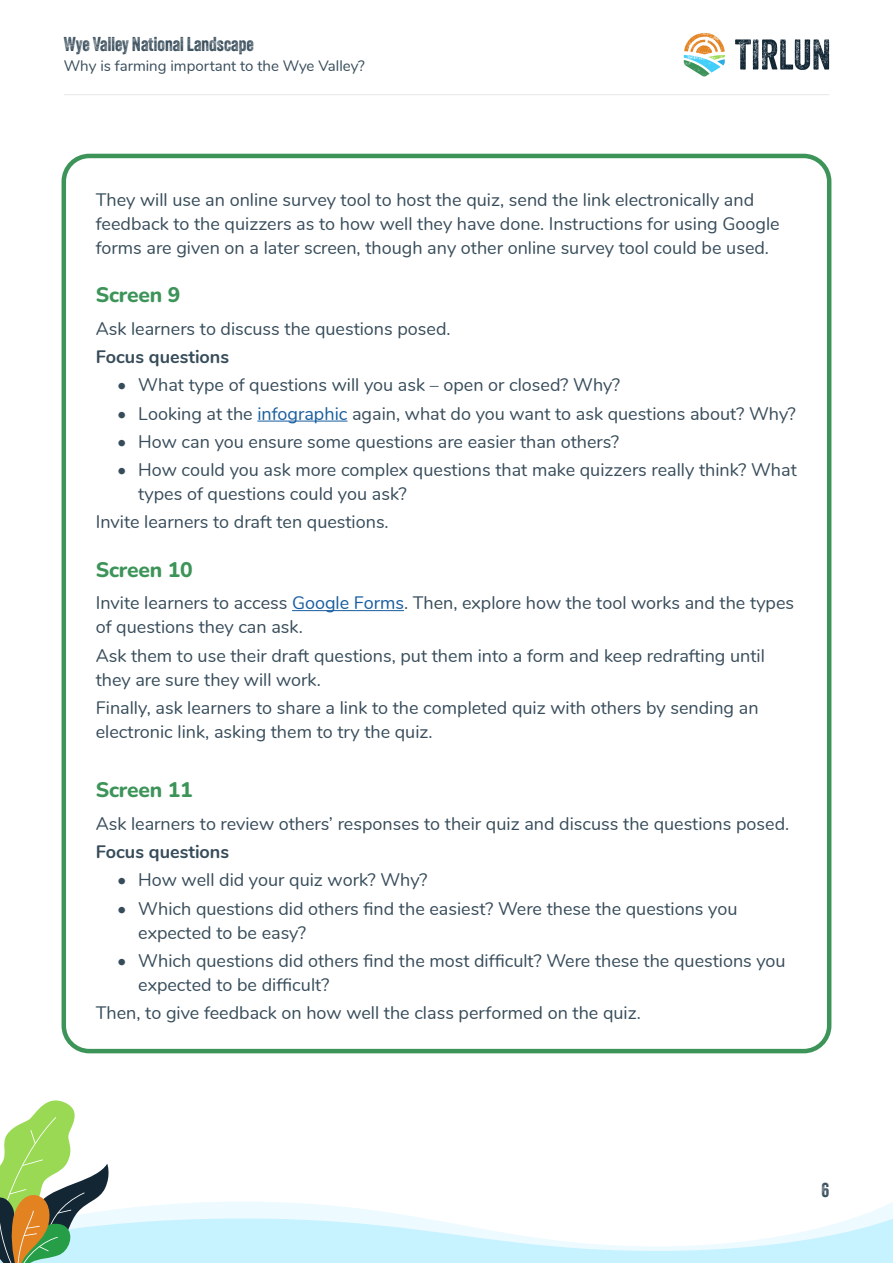
<style>
.page{position:relative;width:893px;height:1263px;background:#fff}
.page>*{position:absolute;margin:0;border:0;box-sizing:border-box;transform-origin:0 0}
.Page_section_heading{font:800 21px "Nunito";letter-spacing:-.01em;color:#3d9459}
.t1{font:19.5px "Veneer Two";color:#374c5a}
.Body_text{font:18px/24px "Nunito";color:#374c5a}
.Paragraph_Style_1{font:18px "Nunito";color:#374c5a}
.Body_text-2{font:700 18px "Nunito";color:#374c5a}
.t2{font:15px "Nunito";color:#374c5a}
.s1{color:#175d9e}
</style>
<div class="page">
<svg style="left:735px;top:39px;width:94px;height:31px"></svg>
<svg style="left:684px;top:33px;width:41px;height:44px"></svg>
<hr style="left:64px;top:94px;width:765px;height:1px;background:#e6e7e9">
<svg style="left:0;top:1100px;width:893px;height:163px"></svg>
<hr style="left:257px;top:421px;width:90px;height:1px;background:#175d9e">
<hr style="left:292px;top:610px;width:112px;height:1px;background:#175d9e">
<div style="left:62px;top:154px;width:769px;height:899px;border:4px solid #3d9459;border-radius:26px"></div>
<p class="t1" style="left:64px;top:32px;width:191px">Wye Valley National Landscape</p>
<p class="t2" style="left:64px;top:54px;width:302px">Why is farming important to the Wye Valley?</p>
<p class="Body_text" style="left:96px;top:187px;width:685px">They will use an online survey tool to host the quiz, send the link electronically and feedback to the quizzers as to how well they have done. Instructions for using Google forms are given on a later screen, though any other online survey tool could be used.</p>
<p class="Page_section_heading" style="left:96px;top:280px;width:86px">Screen 9</p>
<p class="Body_text" style="left:96px;top:316px;width:356px">Ask learners to discuss the questions posed.</p>
<p class="Body_text-2" style="left:96px;top:344px;width:135px">Focus questions</p>
<p class="Body_text" style="left:117px;top:372px;width:505px">• What type of questions will you ask – open or closed? Why?</p>
<p class="Body_text" style="left:117px;top:400px;width:680px">• Looking at the <span class="s1">infographic</span> again, what do you want to ask questions about? Why?</p>
<p class="Body_text" style="left:117px;top:429px;width:504px">• How can you ensure some questions are easier than others?</p>
<p class="Body_text" style="left:138px;top:457px;width:660px;text-indent:-21px">• How could you ask more complex questions that make quizzers really think? What types of questions could you ask?</p>
<p class="Paragraph_Style_1" style="left:96px;top:509px;width:294px">Invite learners to draft ten questions.</p>
<p class="Page_section_heading" style="left:96px;top:554px;width:98px">Screen 10</p>
<p class="Body_text" style="left:96px;top:590px;width:700px">Invite learners to access <span class="s1">Google Forms</span>. Then, explore how the tool works and the types of questions they can ask.</p>
<p class="Body_text" style="left:96px;top:642px;width:671px">Ask them to use their draft questions, put them into a form and keep redrafting until they are sure they will work.</p>
<p class="Body_text" style="left:96px;top:694px;width:664px">Finally, ask learners to share a link to the completed quiz with others by sending an electronic link, asking them to try the quiz.</p>
<p class="Page_section_heading" style="left:96px;top:775px;width:98px">Screen 11</p>
<p class="Body_text" style="left:96px;top:810px;width:695px">Ask learners to review others’ responses to their quiz and discuss the questions posed.</p>
<p class="Body_text-2" style="left:96px;top:838px;width:135px">Focus questions</p>
<p class="Body_text" style="left:117px;top:867px;width:312px">• How well did your quiz work? Why?</p>
<p class="Body_text" style="left:138px;top:895px;width:601px;text-indent:-21px">• Which questions did others find the easiest? Were these the questions you expected to be easy?</p>
<p class="Body_text" style="left:138px;top:947px;width:649px;text-indent:-21px">• Which questions did others find the most difficult? Were these the questions you expected to be difficult?</p>
<p class="Paragraph_Style_1" style="left:96px;top:1000px;width:547px">Then, to give feedback on how well the class performed on the quiz.</p>
<p class="t1" style="left:821px;top:1178px;width:9px">6</p>
</div>
